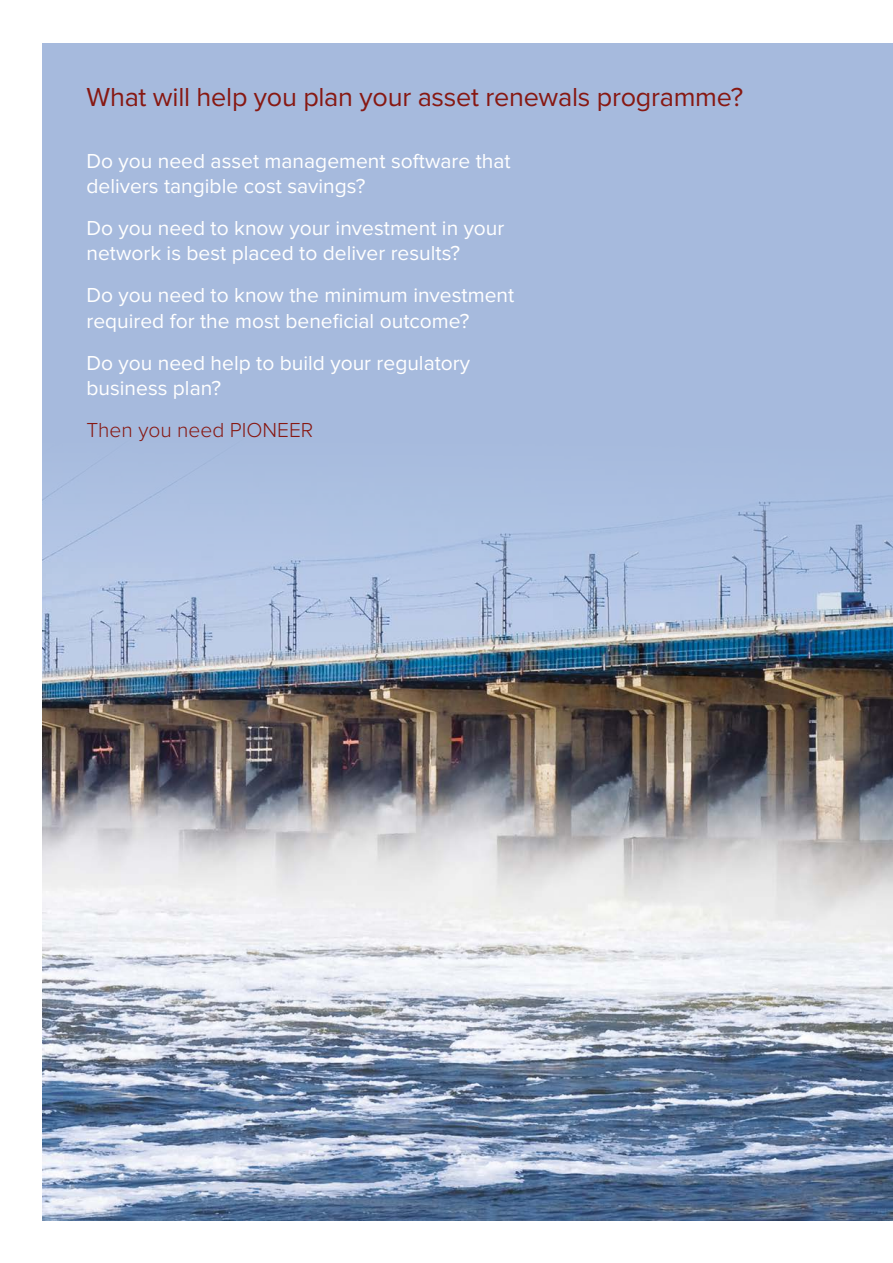
<style>
.page{position:relative;width:893px;height:1263px;background:#fff}
.page>*{position:absolute;margin:0;border:0;box-sizing:border-box;transform-origin:0 0}
.t1{font:27px "Proxima Nova";letter-spacing:-.01em;color:#871812}
.t2{font:21px/25.2px "Proxima Nova";color:#fff}
.t3{font:300 21px "Proxima Nova";color:#871812}
</style>
<div class="page">
<img style="left:43px;top:631px;width:850px;height:589px">
<div style="left:43px;top:43px;width:850px;height:588px;background:#a6badd"></div>
<p class="t1" style="left:86px;top:82px;width:658px">What will help you plan your asset renewals programme?</p>
<p class="t2" style="left:86px;top:148px;width:426px">Do you need asset management software that delivers tangible cost savings?</p>
<p class="t2" style="left:86px;top:216px;width:419px">Do you need to know your investment in your network is best placed to deliver results?</p>
<p class="t2" style="left:86px;top:283px;width:429px">Do you need to know the minimum investment required for the most beneficial outcome?</p>
<p class="t2" style="left:86px;top:350px;width:385px">Do you need help to build your regulatory business plan?</p>
<p class="t3" style="left:86px;top:418px;width:228px">Then you need PIONEER</p>
</div>
